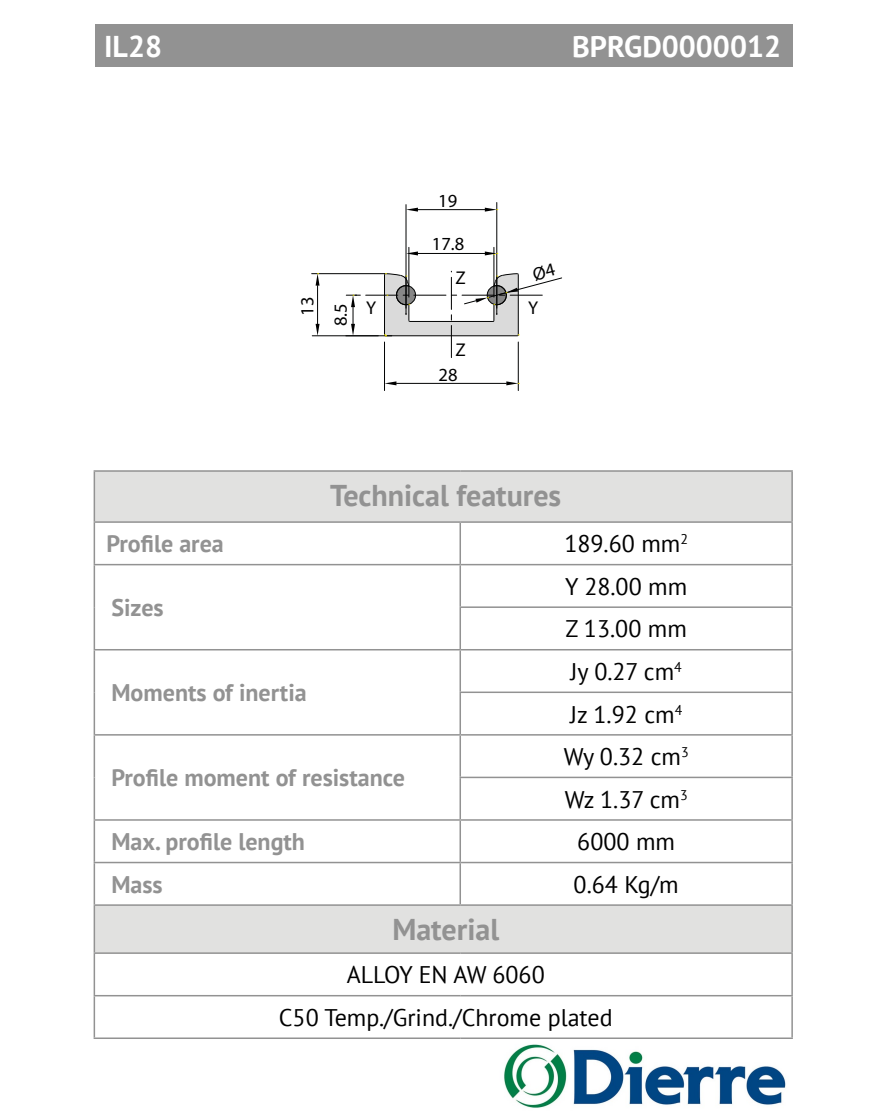
<style>
.page{position:relative;width:885px;height:1115px;background:#fff}
.page>*{position:absolute;margin:0;border:0;box-sizing:border-box;transform-origin:0 0}
.t1{font:700 30px "PT Sans";color:#929292}
.t2{font:700 30px "PT Sans";color:#fff}
.t3{font:24px/42.6px "PT Sans";color:#000}
.t4{font:700 24px "PT Sans";color:#929292}
.t5{font:300 18.6px/33.3px "Helvetica Neue LT Std";color:#000;text-align:center}
</style>
<div class="page">
<svg style="left:95px;top:471px;width:696px;height:481px"></svg>
<hr style="left:791px;top:471px;width:1px;height:50px;background:#929292">
<hr style="left:791px;top:905px;width:1px;height:47px;background:#929292">
<hr style="left:791px;top:953px;width:1px;height:41px;background:#929292">
<hr style="left:791px;top:996px;width:1px;height:41px;background:#929292">
<hr style="left:94px;top:471px;width:1px;height:50px;background:#929292">
<hr style="left:94px;top:470px;width:366px;height:1px;background:#929292">
<hr style="left:460px;top:470px;width:332px;height:1px;background:#929292">
<hr style="left:94px;top:522px;width:1px;height:41px;background:#929292">
<hr style="left:94px;top:521px;width:366px;height:1px;background:#929292">
<hr style="left:459px;top:522px;width:2px;height:41px;background:#929292">
<hr style="left:460px;top:521px;width:332px;height:1px;background:#929292">
<hr style="left:791px;top:522px;width:1px;height:41px;background:#929292">
<hr style="left:94px;top:565px;width:1px;height:42px;background:#929292">
<hr style="left:94px;top:607px;width:1px;height:41px;background:#929292">
<hr style="left:94px;top:563px;width:366px;height:2px;background:#929292">
<hr style="left:459px;top:565px;width:2px;height:41px;background:#929292">
<hr style="left:460px;top:563px;width:332px;height:2px;background:#929292">
<hr style="left:791px;top:565px;width:1px;height:41px;background:#929292">
<hr style="left:459px;top:607px;width:2px;height:41px;background:#929292">
<hr style="left:459px;top:606px;width:333px;height:1px;background:#929292">
<hr style="left:791px;top:607px;width:1px;height:41px;background:#929292">
<hr style="left:94px;top:650px;width:1px;height:42px;background:#929292">
<hr style="left:94px;top:692px;width:1px;height:41px;background:#929292">
<hr style="left:94px;top:648px;width:366px;height:2px;background:#929292">
<hr style="left:459px;top:650px;width:2px;height:41px;background:#929292">
<hr style="left:460px;top:648px;width:332px;height:2px;background:#929292">
<hr style="left:791px;top:650px;width:1px;height:41px;background:#929292">
<hr style="left:459px;top:692px;width:2px;height:41px;background:#929292">
<hr style="left:459px;top:691px;width:333px;height:1px;background:#929292">
<hr style="left:791px;top:692px;width:1px;height:41px;background:#929292">
<hr style="left:94px;top:735px;width:1px;height:42px;background:#929292">
<hr style="left:94px;top:777px;width:1px;height:42px;background:#929292">
<hr style="left:94px;top:733px;width:366px;height:2px;background:#929292">
<hr style="left:459px;top:735px;width:2px;height:41px;background:#929292">
<hr style="left:460px;top:733px;width:332px;height:2px;background:#929292">
<hr style="left:791px;top:735px;width:1px;height:41px;background:#929292">
<hr style="left:459px;top:777px;width:2px;height:42px;background:#929292">
<hr style="left:459px;top:776px;width:333px;height:1px;background:#929292">
<hr style="left:791px;top:777px;width:1px;height:42px;background:#929292">
<hr style="left:94px;top:820px;width:1px;height:41px;background:#929292">
<hr style="left:94px;top:819px;width:366px;height:1px;background:#929292">
<hr style="left:459px;top:820px;width:2px;height:41px;background:#929292">
<hr style="left:460px;top:819px;width:332px;height:1px;background:#929292">
<hr style="left:791px;top:820px;width:1px;height:41px;background:#929292">
<hr style="left:94px;top:863px;width:1px;height:41px;background:#929292">
<hr style="left:94px;top:861px;width:366px;height:2px;background:#929292">
<hr style="left:459px;top:863px;width:2px;height:41px;background:#929292">
<hr style="left:460px;top:861px;width:332px;height:2px;background:#929292">
<hr style="left:791px;top:863px;width:1px;height:41px;background:#929292">
<hr style="left:94px;top:905px;width:1px;height:47px;background:#929292">
<hr style="left:94px;top:904px;width:366px;height:1px;background:#929292">
<hr style="left:460px;top:904px;width:332px;height:1px;background:#929292">
<hr style="left:94px;top:953px;width:1px;height:41px;background:#929292">
<hr style="left:94px;top:952px;width:366px;height:1px;background:#929292">
<hr style="left:460px;top:952px;width:332px;height:1px;background:#929292">
<hr style="left:94px;top:996px;width:1px;height:41px;background:#929292">
<hr style="left:94px;top:994px;width:366px;height:2px;background:#929292">
<hr style="left:460px;top:994px;width:332px;height:2px;background:#929292">
<hr style="left:94px;top:1037px;width:366px;height:1px;background:#929292">
<hr style="left:460px;top:1037px;width:332px;height:1px;background:#929292">
<div style="left:95px;top:24px;width:697px;height:43px;background:#929292"></div>
<hr style="left:384px;top:342px;width:1px;height:48px;background:#010202">
<hr style="left:517px;top:342px;width:1px;height:48px;background:#010202">
<hr style="left:396px;top:383px;width:110px;height:1px;background:#010202">
<svg style="left:385px;top:381px;width:11px;height:4px"></svg>
<hr style="left:312px;top:335px;width:80px;height:1px;background:#010202">
<hr style="left:311px;top:273px;width:74px;height:1px;background:#010202">
<hr style="left:317px;top:285px;width:1px;height:39px;background:#010202">
<svg style="left:315px;top:324px;width:4px;height:11px"></svg>
<hr style="left:408px;top:247px;width:1px;height:50px;background:#010202">
<hr style="left:493px;top:247px;width:1px;height:50px;background:#010202">
<hr style="left:405px;top:204px;width:1px;height:110px;background:#010202">
<hr style="left:496px;top:202px;width:1px;height:112px;background:#010202">
<hr style="left:418px;top:209px;width:67px;height:1px;background:#010202">
<svg style="left:406px;top:207px;width:12px;height:4px"></svg>
<svg style="left:506px;top:381px;width:13px;height:4px"></svg>
<svg style="left:315px;top:273px;width:4px;height:12px"></svg>
<svg style="left:485px;top:207px;width:12px;height:4px"></svg>
<hr style="left:418px;top:253px;width:67px;height:1px;background:#010202">
<svg style="left:406px;top:251px;width:12px;height:4px"></svg>
<svg style="left:485px;top:251px;width:12px;height:4px"></svg>
<img style="left:500px;top:1038px;width:289px;height:70px">
<svg style="left:346px;top:263px;width:216px;height:94px"></svg>
<p class="t2" style="left:104px;top:27px;width:59px">IL28</p>
<p class="t2" style="left:572px;top:27px;width:210px">BPRGD0000012</p>
<p class="t5" style="left:438px;top:183px;width:21px">19</p>
<p class="t5" style="left:432px;top:227px;width:34px">17.8</p>
<p class="t5" style="left:290px;top:326px;width:31px;rotate:-90deg">13<br>8.5</p>
<p class="t5" style="left:455px;top:261px;width:12px">Z</p>
<p class="t5" style="left:366px;top:291px;width:12px">Y</p>
<p class="t5" style="left:528px;top:291px;width:12px">Y</p>
<p class="t5" style="left:455px;top:333px;width:12px">Z</p>
<p class="t5" style="left:438px;top:357px;width:21px">28</p>
<p class="t1" style="left:330px;top:475px;width:232px">Technical features</p>
<p class="t4" style="left:106px;top:527px;width:119px">Profile area</p>
<p class="t3" style="left:564px;top:522px;width:125px">189.60 mm<sup>2</sup></p>
<p class="t4" style="left:111px;top:591px;width:54px">Sizes</p>
<p class="t4" style="left:111px;top:676px;width:197px">Moments of inertia</p>
<p class="t4" style="left:111px;top:761px;width:295px">Profile moment of resistance</p>
<p class="t3" style="left:565px;top:564px;width:124px">Y 28.00 mm<br>Z 13.00 mm</p>
<p class="t3" style="left:570px;top:649px;width:114px">Jy 0.27 cm<sup>4<br></sup>Jz 1.92 cm<sup>4</sup></p>
<p class="t3" style="left:563px;top:734px;width:126px">Wy 0.32 cm<sup>3<br></sup>Wz 1.37 cm<sup>3</sup></p>
<p class="t4" style="left:111px;top:825px;width:195px">Max. profile length</p>
<p class="t3" style="left:577px;top:819px;width:99px">6000 mm</p>
<p class="t4" style="left:111px;top:868px;width:53px">Mass</p>
<p class="t3" style="left:573px;top:862px;width:107px">0.64 Kg/m</p>
<p class="t1" style="left:392px;top:908px;width:108px">Material</p>
<p class="t3" style="left:279px;top:952px;width:335px;text-align:center">ALLOY EN AW 6060<br>C50 Temp./Grind./Chrome plated</p>
</div>
